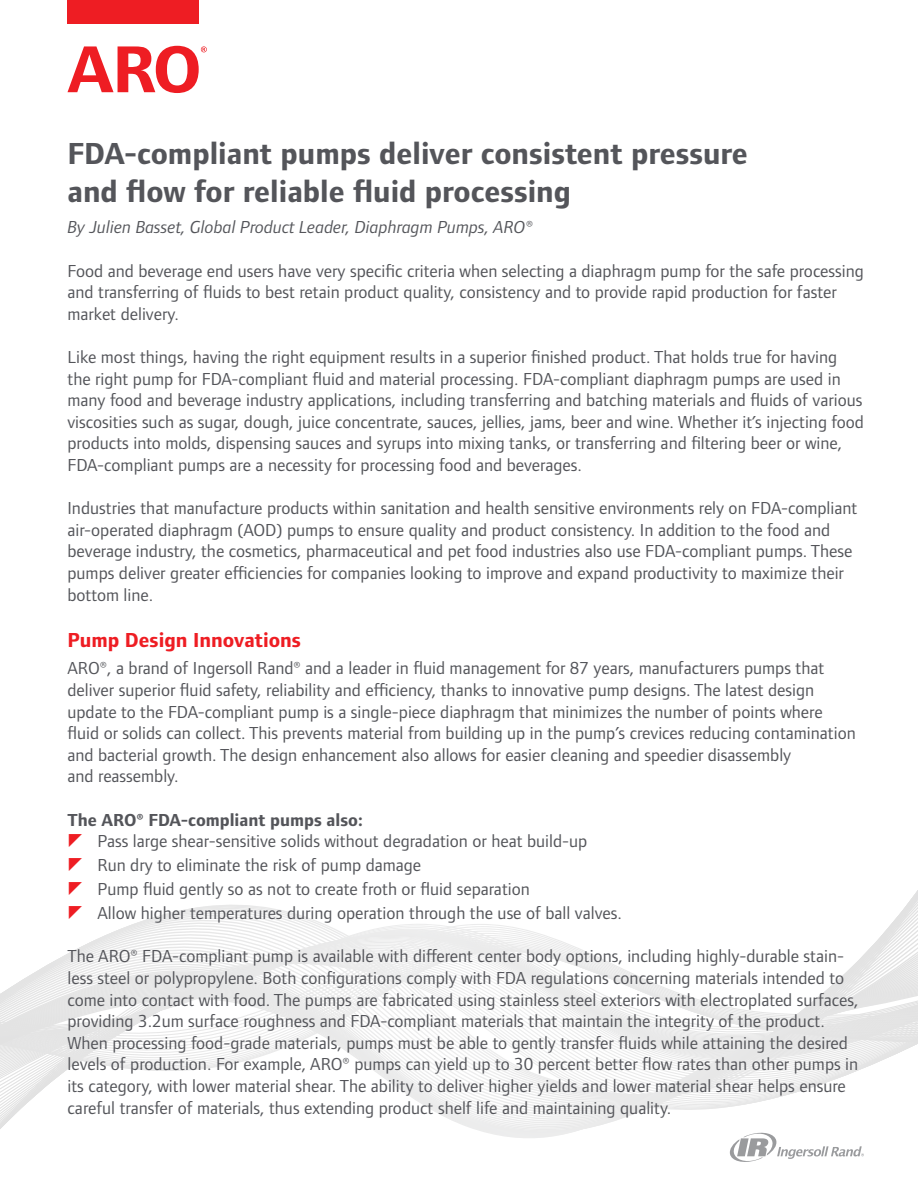
<style>
.page{position:relative;width:918px;height:1188px;background:#fff}
.page>*{position:absolute;margin:0;border:0;box-sizing:border-box;transform-origin:0 0}
.t1{font:700 31.5px/37.8px "Foundry Form Sans";color:#54555a}
.t2{font:700 21px "Foundry Form Sans";color:#ee1d23}
.t3{font:18px/21.6px "Foundry Form Sans";color:#54555a}
.t4{font:italic 18px "Foundry Form Sans";color:#54555a}
.t5{font:700 18px "Foundry Form Sans";color:#54555a}
</style>
<div class="page">
<svg style="left:68px;top:46px;width:139px;height:47px"></svg>
<div style="left:68px;top:0;width:131px;height:24px;background:#ee1d23"></div>
<svg style="left:729px;top:1141px;width:135px;height:21px"></svg>
<svg style="left:126px;top:922px;width:792px;height:5px"></svg>
<svg style="left:113px;top:927px;width:805px;height:5px"></svg>
<svg style="left:102px;top:932px;width:816px;height:5px"></svg>
<svg style="left:93px;top:937px;width:825px;height:4px"></svg>
<svg style="left:0;top:991px;width:918px;height:149px"></svg>
<p class="t1" style="left:68px;top:135px;width:682px">FDA-compliant pumps deliver consistent pressure and flow for reliable fluid processing</p>
<p class="t4" style="left:68px;top:217px;width:467px">By Julien Basset, Global Product Leader, Diaphragm Pumps, ARO®</p>
<p class="t3" style="left:68px;top:260px;width:798px">Food and beverage end users have very specific criteria when selecting a diaphragm pump for the safe processing and transferring of fluids to best retain product quality, consistency and to provide rapid production for faster market delivery.</p>
<p class="t3" style="left:68px;top:346px;width:798px">Like most things, having the right equipment results in a superior finished product. That holds true for having the right pump for FDA-compliant fluid and material processing. FDA-compliant diaphragm pumps are used in many food and beverage industry applications, including transferring and batching materials and fluids of various viscosities such as sugar, dough, juice concentrate, sauces, jellies, jams, beer and wine. Whether it’s injecting food products into molds, dispensing sauces and syrups into mixing tanks, or transferring and filtering beer or wine, FDA-compliant pumps are a necessity for processing food and beverages.</p>
<p class="t3" style="left:68px;top:497px;width:791px">Industries that manufacture products within sanitation and health sensitive environments rely on FDA-compliant air-operated diaphragm (AOD) pumps to ensure quality and product consistency. In addition to the food and beverage industry, the cosmetics, pharmaceutical and pet food industries also use FDA-compliant pumps. These pumps deliver greater efficiencies for companies looking to improve and expand productivity to maximize their bottom line.</p>
<p class="t2" style="left:68px;top:628px;width:235px">Pump Design Innovations</p>
<p class="t3" style="left:68px;top:658px;width:790px">ARO®, a brand of Ingersoll Rand® and a leader in fluid management for 87 years, manufacturers pumps that deliver superior fluid safety, reliability and efficiency, thanks to innovative pump designs. The latest design update to the FDA-compliant pump is a single-piece diaphragm that minimizes the number of points where fluid or solids can collect. This prevents material from building up in the pump’s crevices reducing contamination and bacterial growth. The design enhancement also allows for easier cleaning and speedier disassembly<br>and reassembly.</p>
<p class="t5" style="left:68px;top:809px;width:297px">The ARO® FDA-compliant pumps also:</p>
<p class="t3" style="left:98px;top:830px;width:491px">Pass large shear-sensitive solids without degradation or heat build-up</p>
<p class="t3" style="left:98px;top:854px;width:325px">Run dry to eliminate the risk of pump damage</p>
<p class="t3" style="left:98px;top:878px;width:434px">Pump fluid gently so as not to create froth or fluid separation</p>
<p class="t3" style="left:98px;top:902px;width:526px">Allow higher temperatures during operation through the use of ball valves.</p>
<p class="t3" style="left:68px;top:946px;width:793px">The ARO® FDA-compliant pump is available with different center body options, including highly-durable stain&shy;less steel or polypropylene. Both configurations comply with FDA regulations concerning materials intended to come into contact with food. The pumps are fabricated using stainless steel exteriors with electroplated surfaces, providing 3.2um surface roughness and FDA-compliant materials that maintain the integrity of the product.</p>
<p class="t3" style="left:68px;top:1032px;width:792px">When processing food-grade materials, pumps must be able to gently transfer fluids while attaining the desired levels of production. For example, ARO® pumps can yield up to 30 percent better flow rates than other pumps in its category, with lower material shear. The ability to deliver higher yields and lower material shear helps ensure careful transfer of materials, thus extending product shelf life and maintaining quality.</p>
</div>
